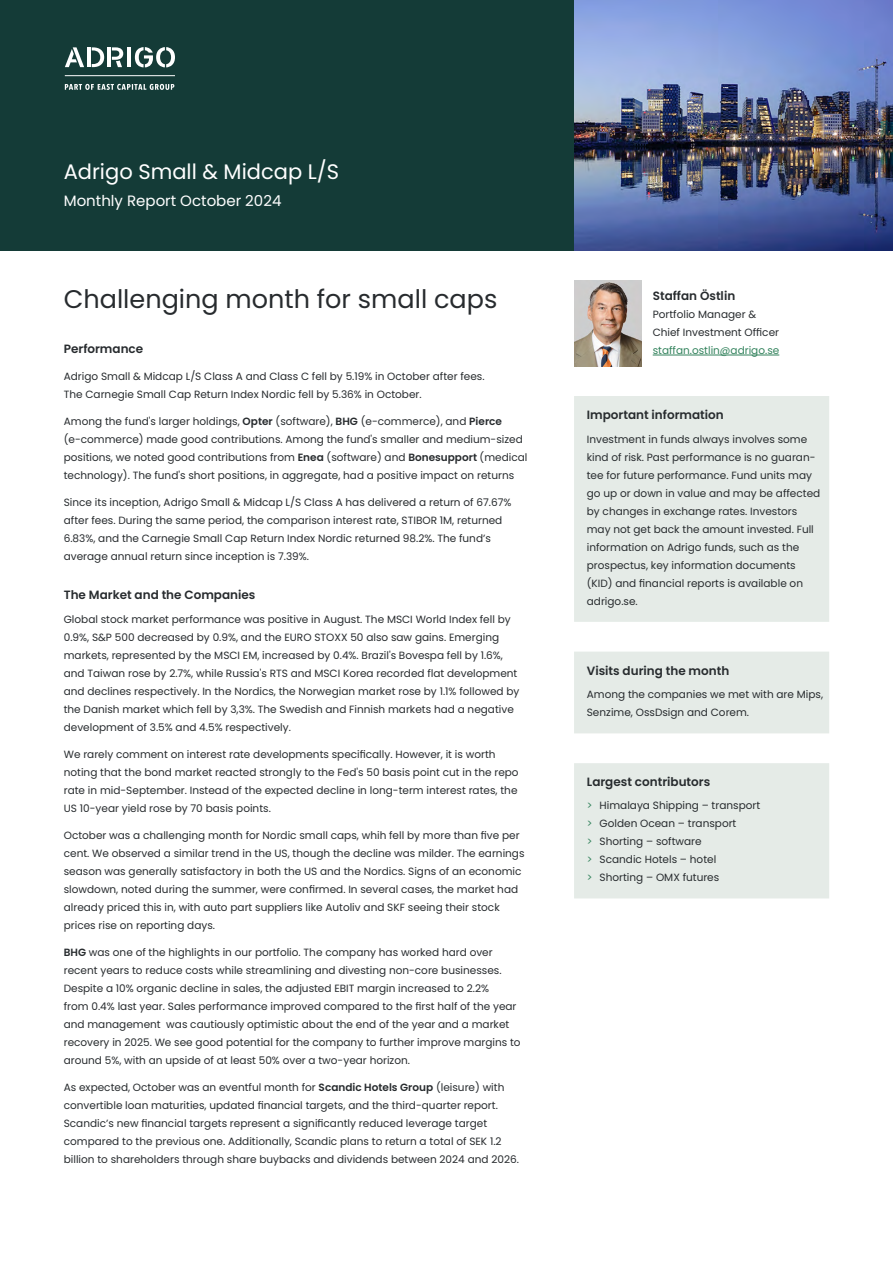
<style>
.page{position:relative;width:893px;height:1263px;background:#fff}
.page>*{position:absolute;margin:0;border:0;box-sizing:border-box;transform-origin:0 0}
.t1{font:25.5px "Poppins";color:#272b2e}
.t2{font:21px "Poppins";color:#fff}
.t3{font:15px "Poppins";color:#fff}
.t4{font:600 12px "Poppins";color:#272b2e}
.t5{font:10.5px/18px "Poppins";color:#272b2e}
.t6{font:10.5px "Poppins";color:#33835d}
.s1{font-weight:600}
.s2{color:#33835d}
</style>
<div class="page">
<div style="left:0;top:0;width:893px;height:250px;background:#143b37"></div>
<hr style="left:127px;top:47px;width:4px;height:20px;background:#fff">
<hr style="left:107px;top:47px;width:4px;height:20px;background:#fff">
<hr style="left:87px;top:47px;width:3px;height:20px;background:#fff">
<svg style="left:65px;top:47px;width:19px;height:20px"></svg>
<svg style="left:92px;top:47px;width:12px;height:20px"></svg>
<svg style="left:135px;top:47px;width:40px;height:20px"></svg>
<svg style="left:112px;top:47px;width:11px;height:20px"></svg>
<svg style="left:65px;top:84px;width:109px;height:6px"></svg>
<hr style="left:65px;top:75px;width:110px;height:1px;background:#fff">
<img style="left:574px;top:280px;width:68px;height:86px">
<hr style="left:653px;top:355px;width:126px;height:1px;background:#33835d">
<div style="left:574px;top:396px;width:255px;height:226px;background:#e5ebe7"></div>
<div style="left:574px;top:652px;width:255px;height:81px;background:#e5ebe7"></div>
<div style="left:574px;top:763px;width:255px;height:135px;background:#e5ebe7"></div>
<img style="left:574px;top:0;width:319px;height:250px">
<h2 class="t2" style="left:64px;top:159px;width:277px">Adrigo Small &amp; Midcap L/S</h2>
<h3 class="t3" style="left:64px;top:192px;width:219px">Monthly Report October 2024</h3>
<h1 class="t1" style="left:64px;top:284px;width:435px">Challenging month for small caps</h1>
<p class="t4" style="left:64px;top:342px;width:81px">Performance</p>
<p class="t5" style="left:64px;top:367px;width:422px">Adrigo Small &amp; Midcap L/S Class A and Class C fell by 5.19% in October after fees.<br>The Carnegie Small Cap Return Index Nordic fell by 5.36% in October.</p>
<p class="t5" style="left:64px;top:412px;width:465px">Among the fund's larger holdings, <span class="s1">Opter</span> (software), <span class="s1">BHG</span> (e-commerce), and <span class="s1">Pierce </span>(e-commerce) made good contributions. Among the fund's smaller and medium-sized positions, we noted good contributions from <span class="s1">Enea</span> (software) and <span class="s1">Bonesupport</span> (medical technology). The fund's short positions, in aggregate, had a positive impact on returns</p>
<p class="t5" style="left:64px;top:493px;width:449px">Since its inception, Adrigo Small &amp; Midcap L/S Class A has delivered a return of 67.67% after fees. During the same period, the comparison interest rate, STIBOR 1M, returned 6.83%, and the Carnegie Small Cap Return Index Nordic returned 98.2%. The fund’s average annual return since inception is 7.39%.</p>
<p class="t4" style="left:64px;top:588px;width:193px">The Market and the Companies</p>
<p class="t5" style="left:64px;top:610px;width:457px">Global stock market performance was positive in August. The MSCI World Index fell by 0.9%, S&amp;P 500 decreased by 0.9%, and the EURO STOXX 50 also saw gains. Emerging markets, represented by the MSCI EM, increased by 0.4%. Brazil's Bovespa fell by 1.6%, and Taiwan rose by 2.7%, while Russia's RTS and MSCI Korea recorded flat development and declines respectively. In the Nordics, the Norwegian market rose by 1.1% followed by the Danish market which fell by 3,3%. The Swedish and Finnish markets had a negative development of 3.5% and 4.5% respectively.</p>
<p class="t5" style="left:64px;top:745px;width:456px">We rarely comment on interest rate developments specifically. However, it is worth noting that the bond market reacted strongly to the Fed's 50 basis point cut in the repo rate in mid-September. Instead of the expected decline in long-term interest rates, the US 10-year yield rose by 70 basis points.</p>
<p class="t5" style="left:64px;top:826px;width:462px">October was a challenging month for Nordic small caps, whih fell by more than five per cent. We observed a similar trend in the US, though the decline was milder. The earnings season was generally satisfactory in both the US and the Nordics. Signs of an economic slowdown, noted during the summer, were confirmed. In several cases, the market had already priced this in, with auto part suppliers like Autoliv and SKF seeing their stock prices rise on reporting days.</p>
<p class="t5" style="left:64px;top:943px;width:458px"><span class="s1">BHG</span> was one of the highlights in our portfolio. The company has worked hard over recent years to reduce costs while streamlining and divesting non-core businesses.<br>Despite a 10% organic decline in sales, the adjusted EBIT margin increased to 2.2%<br>from 0.4% last year. Sales performance improved compared to the first half of the year and management was cautiously optimistic about the end of the year and a market recovery in 2025. We see good potential for the company to further improve margins to around 5%, with an upside of at least 50% over a two-year horizon.</p>
<p class="t5" style="left:64px;top:1078px;width:457px">As expected, October was an eventful month for <span class="s1">Scandic Hotels Group</span> (leisure) with convertible loan maturities, updated financial targets, and the third-quarter report.<br>Scandic’s new financial targets represent a significantly reduced leverage target compared to the previous one. Additionally, Scandic plans to return a total of SEK 1.2 billion to shareholders through share buybacks and dividends between 2024 and 2026.</p>
<p class="t4" style="left:653px;top:289px;width:84px">Staffan Östlin</p>
<p class="t5" style="left:653px;top:306px;width:128px">Portfolio Manager &amp;<br>Chief Investment Officer</p>
<p class="t6" style="left:653px;top:344px;width:128px">staffan.ostlin@adrigo.se</p>
<p class="t4" style="left:587px;top:408px;width:138px">Important information</p>
<p class="t5" style="left:587px;top:430px;width:235px">Investment in funds always involves some kind of risk. Past performance is no guaran&shy;tee for future performance. Fund units may go up or down in value and may be affected by changes in exchange rates. Investors may not get back the amount invested. Full information on Adrigo funds, such as the prospectus, key information documents (KID) and financial reports is available on adrigo.se.</p>
<p class="t4" style="left:587px;top:664px;width:144px">Visits during the month</p>
<p class="t5" style="left:587px;top:686px;width:238px">Among the companies we met with are Mips,<br>Senzime, OssDsign and Corem.</p>
<p class="t4" style="left:587px;top:775px;width:125px">Largest contributors</p>
<p class="t5" style="left:587px;top:797px;width:175px"><span class="s2">&gt;</span> Himalaya Shipping – transport <span class="s2">&gt;</span> Golden Ocean – transport<br><span class="s2">&gt;</span> Shorting – software<br><span class="s2">&gt;</span> Scandic Hotels – hotel<br><span class="s2">&gt;</span> Shorting – OMX futures</p>
</div>
